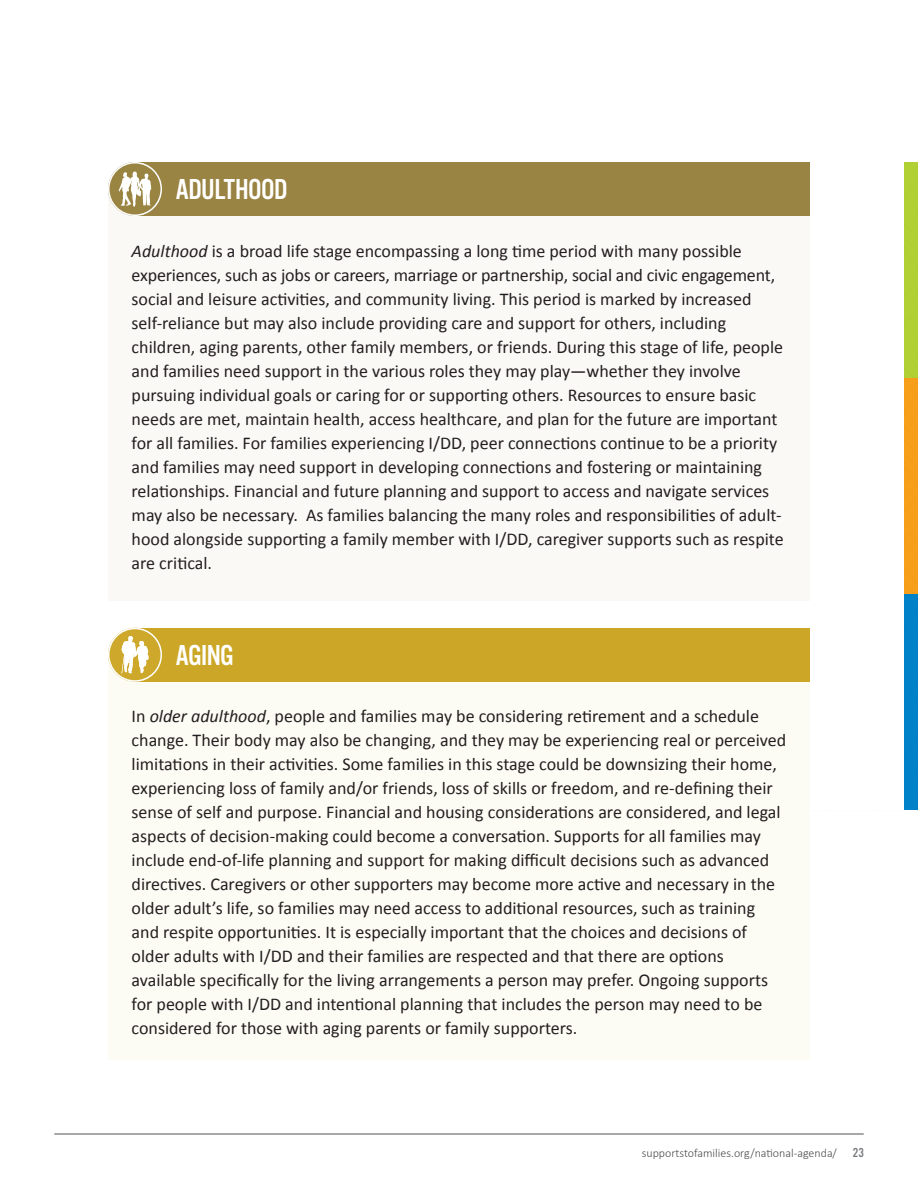
<style>
.page{position:relative;width:918px;height:1188px;background:#fff}
.page>*{position:absolute;margin:0;border:0;box-sizing:border-box;transform-origin:0 0}
.t1{font:30px "Alternate Got No 3 D";letter-spacing:-.02em;color:#fff}
.t2{font:18px/24px "Calibri";color:#231f20}
.t3{font:300 12px "Calibri";color:#4b4c4d}
.s1{font-style:italic}
.s2{font-family:"Alternate Got No 3 D";font-weight:400;font-size:13.5px;color:#76787b}
</style>
<div class="page">
<div style="left:904px;top:378px;width:14px;height:216px;background:#f9a01b"></div>
<div style="left:904px;top:162px;width:14px;height:216px;background:#b2d235"></div>
<div style="left:904px;top:594px;width:14px;height:216px;background:#0083ca"></div>
<hr style="left:55px;top:1133px;width:808px;height:2px;background:#8a8c8f">
<div style="left:108px;top:189px;width:702px;height:412px;background:#faf9f6"></div>
<div style="left:108px;top:655px;width:702px;height:405px;background:#fcfbf4"></div>
<div style="left:135px;top:162px;width:675px;height:54px;background:#9a8443"></div>
<div style="left:135px;top:628px;width:675px;height:54px;background:#cca727"></div>
<svg style="left:108px;top:162px;width:54px;height:54px"></svg>
<svg style="left:119px;top:171px;width:32px;height:36px"></svg>
<svg style="left:108px;top:628px;width:54px;height:54px"></svg>
<svg style="left:121px;top:636px;width:28px;height:37px"></svg>
<div style="left:108px;top:162px;width:54px;height:54px;border:2px solid #fff;border-radius:50%"></div>
<div style="left:108px;top:628px;width:54px;height:54px;border:2px solid #fff;border-radius:50%"></div>
<p class="t1" style="left:176px;top:173px;width:114px">ADULTHOOD</p>
<p class="t2" style="left:132px;top:238px;width:654px"><span class="s1">Adulthood</span> is a broad life stage encompassing a long time period with many possible experiences, such as jobs or careers, marriage or partnership, social and civic engagement, social and leisure activities, and community living. This period is marked by increased self-reliance but may also include providing care and support for others, including children, aging parents, other family members, or friends. During this stage of life, people and families need support in the various roles they may play—whether they involve pursuing individual goals or caring for or supporting others. Resources to ensure basic needs are met, maintain health, access healthcare, and plan for the future are important for all families. For families experiencing I/DD, peer connections continue to be a priority and families may need support in developing connections and fostering or maintaining relationships. Financial and future planning and support to access and navigate services may also be necessary. As families balancing the many roles and responsibilities of adult&shy;hood alongside supporting a family member with I/DD, caregiver supports such as respite are critical.</p>
<p class="t1" style="left:176px;top:639px;width:60px">AGING</p>
<p class="t2" style="left:132px;top:704px;width:656px">In <span class="s1">older adulthood</span>, people and families may be considering retirement and a schedule change. Their body may also be changing, and they may be experiencing real or perceived limitations in their activities. Some families in this stage could be downsizing their home, experiencing loss of family and/or friends, loss of skills or freedom, and re-defining their sense of self and purpose. Financial and housing considerations are considered, and legal aspects of decision-making could become a conversation. Supports for all families may include end-of-life planning and support for making difficult decisions such as advanced directives. Caregivers or other supporters may become more active and necessary in the older adult’s life, so families may need access to additional resources, such as training and respite opportunities. It is especially important that the choices and decisions of older adults with I/DD and their families are respected and that there are options available specifically for the living arrangements a person may prefer. Ongoing supports for people with I/DD and intentional planning that includes the person may need to be considered for those with aging parents or family supporters.</p>
<p class="t3" style="left:642px;top:1145px;width:224px">supportstofamilies.org/national-agenda/ <span class="s2">23</span></p>
</div>
